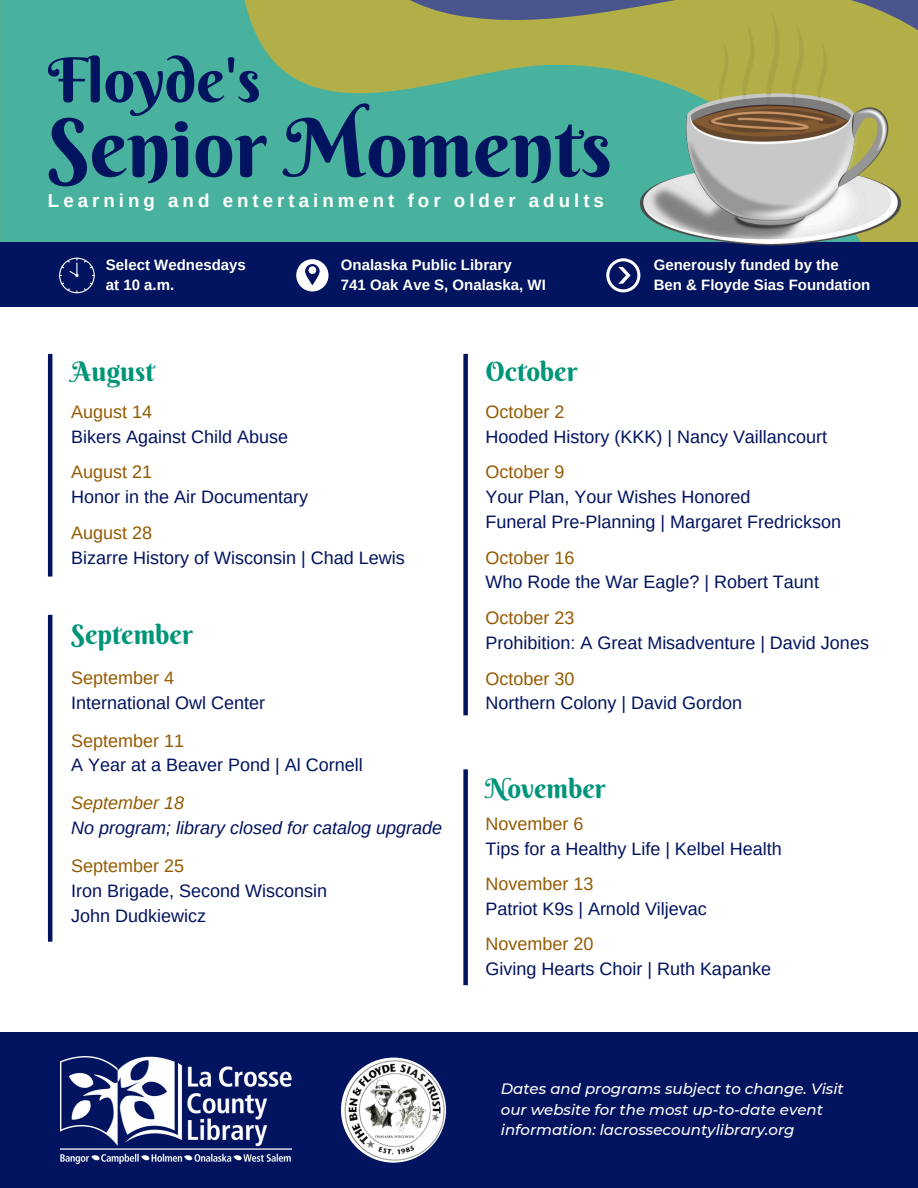
<style>
.page{position:relative;width:918px;height:1188px;background:#fff}
.page>*{position:absolute;margin:0;border:0;box-sizing:border-box;transform-origin:0 0}
.t1{font:81px "Berkshire Swash";color:#02135f}
.t2{font:61.5px "Berkshire Swash";color:#02135f}
.t3{font:27px "Berkshire Swash";color:#009579}
.t4{font:700 18.75px "Arimo";letter-spacing:.215em;color:#fff}
.t5{font:18px/24.8px "Arimo";color:#02135f}
.t6{font:italic 18px/24.8px "Arimo";color:#02135f}
.t7{font:700 15px "Arimo";color:#fff}
.t8{font:italic 500 15px/20.2px "Montserrat";color:#fff}
.s1{color:#945a00}
</style>
<div class="page">
<svg style="left:861px;top:0;width:57px;height:242px;fill:#b2af48"></svg>
<svg style="left:0;top:0;width:861px;height:242px;fill:#48b29e"></svg>
<div style="left:0;top:242px;width:918px;height:65px;background:#02135f"></div>
<svg style="left:606px;top:258px;width:34px;height:34px"></svg>
<svg style="left:59px;top:258px;width:36px;height:35px"></svg>
<svg style="left:296px;top:259px;width:33px;height:32px"></svg>
<div style="left:0;top:1032px;width:918px;height:156px;background:#02135f"></div>
<img style="left:341px;top:1057px;width:105px;height:106px">
<img style="left:641px;top:12px;width:259px;height:234px">
<img style="left:60px;top:1057px;width:232px;height:107px">
<div style="left:463px;top:354px;width:5px;height:361px;background:#02135f"></div>
<hr style="left:48px;top:615px;width:4px;height:327px;background:#02135f">
<hr style="left:48px;top:354px;width:4px;height:223px;background:#02135f">
<div style="left:463px;top:769px;width:5px;height:216px;background:#02135f"></div>
<h5 class="t2" style="left:48px;top:42px;width:214px">Floyde's</h5>
<h5 class="t1" style="left:48px;top:97px;width:565px">Senior Moments</h5>
<h3 class="t4" style="left:48px;top:190px;width:558px">Learning and entertainment for older adults</h3>
<p class="t7" style="left:106px;top:256px;width:142px">Select Wednesdays</p>
<h2 class="t7" style="left:106px;top:276px;width:70px">at 10 a.m.</h2>
<h5 class="t7" style="left:341px;top:256px;width:172px">Onalaska Public Library</h5>
<h5 class="t7" style="left:341px;top:276px;width:207px">741 Oak Ave S, Onalaska, WI</h5>
<h5 class="t7" style="left:654px;top:256px;width:186px">Generously funded by the</h5>
<h5 class="t7" style="left:654px;top:276px;width:218px">Ben &amp; Floyde Sias Foundation</h5>
<h5 class="t3" style="left:71px;top:354px;width:85px">August</h5>
<h5 class="t5" style="left:71px;top:399px;width:218px"><span class="s1">August 14<br></span>Bikers Against Child Abuse</h5>
<h3 class="t5" style="left:71px;top:460px;width:238px"><span class="s1">August 21<br></span>Honor in the Air Documentary</h3>
<h5 class="t5" style="left:71px;top:520px;width:335px"><span class="s1">August 28<br></span>Bizarre History of Wisconsin | Chad Lewis</h5>
<p class="t3" style="left:71px;top:618px;width:123px">September</p>
<p class="t5" style="left:71px;top:665px;width:195px"><span class="s1">September 4<br></span>International Owl Center</p>
<p class="t5" style="left:71px;top:728px;width:293px"><span class="s1">September 11<br></span>A Year at a Beaver Pond | Al Cornell</p>
<p class="t6" style="left:71px;top:791px;width:372px"><span class="s1">September 18<br></span>No program; library closed for catalog upgrade</p>
<p class="t5" style="left:71px;top:854px;width:257px"><span class="s1">September 25<br></span>Iron Brigade, Second Wisconsin<br>John Dudkiewicz</p>
<p class="t3" style="left:485px;top:354px;width:94px">October</p>
<p class="t5" style="left:485px;top:399px;width:343px"><span class="s1">October 2<br></span>Hooded History (KKK) | Nancy Vaillancourt</p>
<p class="t5" style="left:485px;top:460px;width:357px"><span class="s1">October 9<br></span>Your Plan, Your Wishes Honored<br>Funeral Pre-Planning | Margaret Fredrickson</p>
<p class="t5" style="left:485px;top:545px;width:335px"><span class="s1">October 16<br></span>Who Rode the War Eagle? | Robert Taunt</p>
<h3 class="t5" style="left:485px;top:605px;width:385px"><span class="s1">October 23<br></span>Prohibition: A Great Misadventure | David Jones</h3>
<h5 class="t5" style="left:485px;top:666px;width:258px"><span class="s1">October 30<br></span>Northern Colony | David Gordon</h5>
<h5 class="t3" style="left:485px;top:772px;width:122px">November</h5>
<h5 class="t5" style="left:485px;top:811px;width:298px"><span class="s1">November 6<br></span>Tips for a Healthy Life | Kelbel Health</h5>
<h3 class="t5" style="left:485px;top:871px;width:223px"><span class="s1">November 13<br></span>Patriot K9s | Arnold Viljevac</h3>
<h5 class="t5" style="left:485px;top:931px;width:287px"><span class="s1">November 20<br></span>Giving Hearts Choir | Ruth Kapanke</h5>
<h5 class="t8" style="left:501px;top:1079px;width:345px">Dates and programs subject to change. Visit our website for the most up-to-date event information: lacrossecountylibrary.org</h5>
</div>
